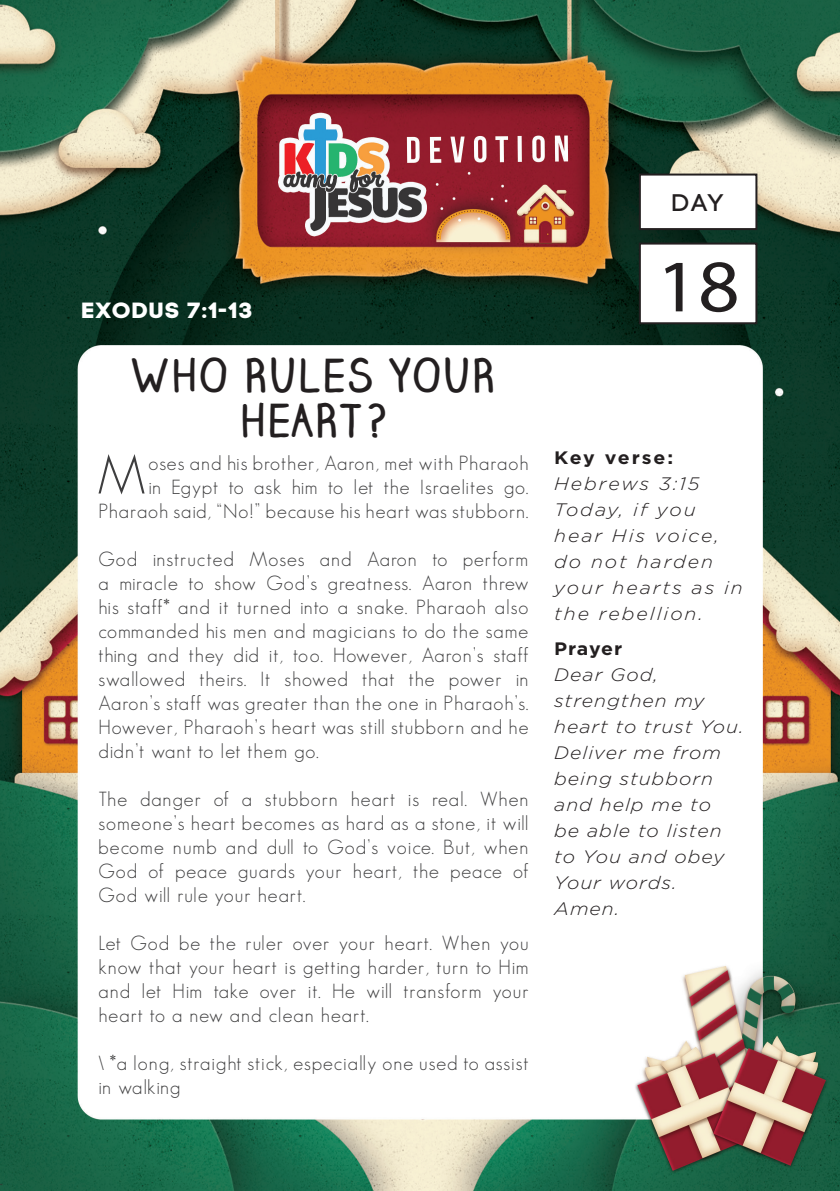
<style>
.page{position:relative;width:840px;height:1191px;background:#fff}
.page>*{position:absolute;margin:0;border:0;box-sizing:border-box;transform-origin:0 0}
.t1{font:74.4px "Myriad Hebrew";color:#231f20;scale:1.08 1}
.t2{font:300 53.6px "Geosans";color:#3e3e3f}
.t3{font:700 44px/45.2px "Claire Hand";letter-spacing:.05em;color:#231f20;text-align:center}
.t4{font:24px "Code Pro";color:#231f20;scale:1.08 1}
.t5{font:22px "Code Pro Bold";letter-spacing:.055em;color:#fff;scale:1.08 1}
.t6{font:300 20px/24px "Geosans";letter-spacing:.05em;color:#3e3e3f;text-align:justify}
.t7{font:italic 300 18px/26px "Gotham";letter-spacing:.05em;color:#231f20;scale:1.08 1}
.t8{font:italic 300 18px/26px "Gotham";letter-spacing:.1em;color:#231f20;scale:1.08 1}
.t9{font:700 18px "Gotham";letter-spacing:.07em;color:#231f20;scale:1.08 1}
</style>
<div class="page">
<img style="left:0;top:0;width:839px;height:1191px">
<div style="left:639px;top:174px;width:117px;height:55px;background:#fff"></div>
<div style="left:638px;top:173px;width:119px;height:57px;border:2px solid #231f20"></div>
<div style="left:639px;top:243px;width:117px;height:80px;background:#fff"></div>
<div style="left:638px;top:242px;width:119px;height:82px;border:2px solid #231f20"></div>
<p class="t5" style="left:82px;top:297px;width:159px">EXODUS 7:1-13</p>
<p class="t3" style="left:132px;top:352px;width:364px">WHO RULES YOUR<br>HEART?</p>
<h2 class="t2" style="left:97px;top:445px;width:50px">M</h2>
<p class="t6" style="left:98px;top:450px;width:431px;text-align:right">oses and his brother, Aaron, met with Pharaoh<br>in Egypt to ask him to let the Israelites go.<br>Pharaoh said, “No!” because his heart was stubborn.</p>
<p class="t6" style="left:98px;top:546px;width:431px">God instructed Moses and Aaron to perform a miracle to show God’s greatness. Aaron threw his staff* and it turned into a snake. Pharaoh also commanded his men and magicians to do the same thing and they did it, too. However, Aaron’s staff swallowed theirs. It showed that the power in Aaron’s staff was greater than the one in Pharaoh’s.<br>However, Pharaoh’s heart was still stubborn and he didn’t want to let them go.</p>
<p class="t6" style="left:98px;top:786px;width:431px">The danger of a stubborn heart is real. When someone’s heart becomes as hard as a stone, it will become numb and dull to God’s voice. But, when God of peace guards your heart, the peace of God will rule your heart.</p>
<p class="t6" style="left:98px;top:930px;width:431px">Let God be the ruler over your heart. When you know that your heart is getting harder, turn to Him and let Him take over it. He will transform your heart to a new and clean heart.</p>
<p class="t6" style="left:98px;top:1050px;width:431px">\ *a long, straight stick, especially one used to assist in walking</p>
<p class="t4" style="left:671px;top:189px;width:50px">day</p>
<p class="t1" style="left:656px;top:246px;width:78px">18</p>
<p class="t9" style="left:554px;top:445px;width:112px">Key verse:</p>
<p class="t8" style="left:554px;top:470px;width:136px">Hebrews 3:15</p>
<p class="t8" style="left:554px;top:496px;width:176px">Today, if you hear His voice, do not harden your hearts as in the rebellion.</p>
<p class="t9" style="left:554px;top:637px;width:64px">Prayer</p>
<p class="t7" style="left:554px;top:661px;width:177px">Dear God, strengthen my heart to trust You.<br>Deliver me from being stubborn and help me to<br>be able to listen to You and obey<br>Your words.<br>Amen.</p>
</div>
